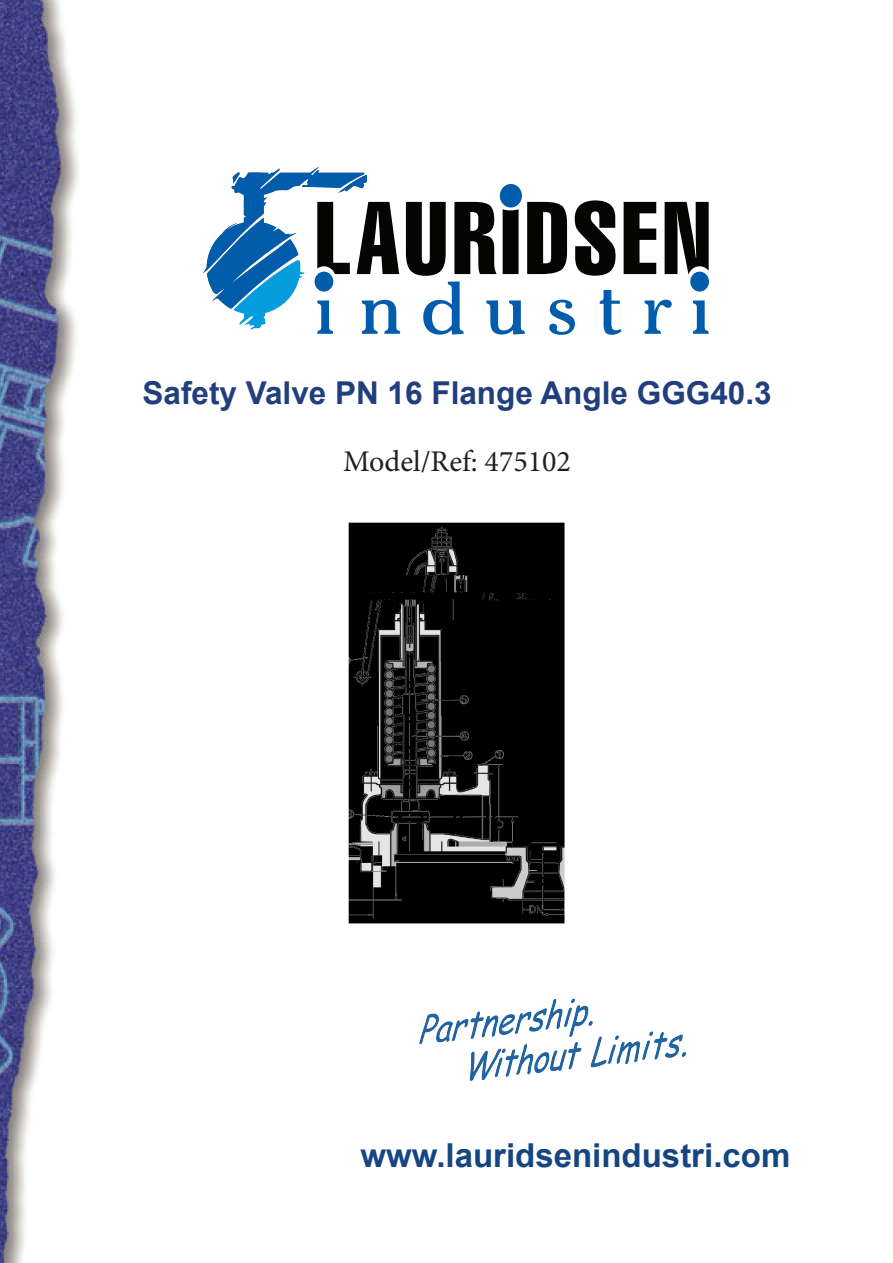
<style>
.page{position:relative;width:893px;height:1263px;background:#fff}
.page>*{position:absolute;margin:0;border:0;box-sizing:border-box;transform-origin:0 0}
.t1{font:700 33px "Arial";color:#154681}
.t2{font:700 31.5px "Arial";color:#213e7d}
.t3{font:30px "Minion Pro";color:#231f20}
</style>
<div class="page">
<img style="left:0;top:0;width:79px;height:1263px">
<img style="left:419px;top:998px;width:267px;height:83px">
<svg style="left:203px;top:167px;width:506px;height:168px"></svg>
<img style="left:348px;top:522px;width:217px;height:402px">
<p class="t2" style="left:142px;top:372px;width:631px">Safety Valve PN 16 Flange Angle GGG40.3</p>
<p class="t3" style="left:343px;top:441px;width:229px">Model/Ref: 475102</p>
<p class="t1" style="left:361px;top:1133px;width:431px">www.lauridsenindustri.com</p>
</div>
